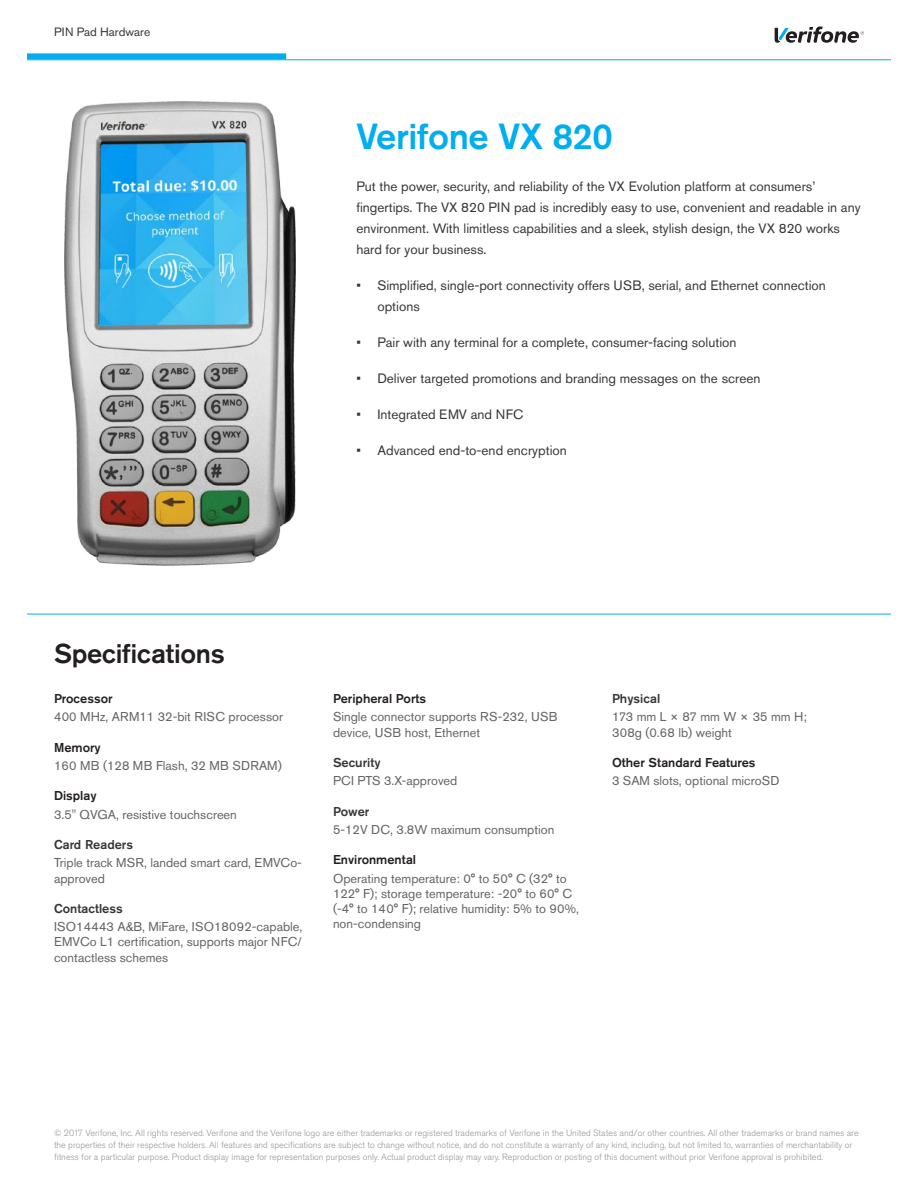
<style>
.page{position:relative;width:918px;height:1188px;background:#fff}
.page>*{position:absolute;margin:0;border:0;box-sizing:border-box;transform-origin:0 0}
.t1{font:500 36px "Akzidenz Grotesk Pro";letter-spacing:-.01em;color:#00aeef}
.t2{font:500 27px "Akzidenz Grotesk Pro";letter-spacing:-.01em;color:#241f1f}
.t3{font:13.5px/21px "Akzidenz Grotesk Pro";color:#393535}
.t4{font:12.75px/15.3px "Akzidenz Grotesk Pro";color:#656365}
.t5{font:500 12.75px "Akzidenz Grotesk Pro";color:#241f1f}
.t6{font:500 12.75px "Akzidenz Grotesk Pro";color:#393535}
.t7{font:12px "Akzidenz Grotesk Pro";color:#393535}
.t8{font:300 9px/12px "Akzidenz Grotesk Pro";color:#969698}
</style>
<div class="page">
<hr style="left:27px;top:59px;width:864px;height:1px;background:#00aeef">
<hr style="left:27px;top:614px;width:864px;height:1px;background:#00aeef">
<div style="left:27px;top:53px;width:259px;height:6px;background:#00aeef"></div>
<svg style="left:775px;top:27px;width:89px;height:16px"></svg>
<img style="left:65px;top:102px;width:230px;height:464px">
<h3 class="t7" style="left:54px;top:24px;width:98px">PIN Pad Hardware</h3>
<h1 class="t1" style="left:356px;top:113px;width:258px">Verifone VX 820</h1>
<p class="t3" style="left:356px;top:176px;width:506px">Put the power, security, and reliability of the VX Evolution platform at consumers’ fingertips. The VX 820 PIN pad is incredibly easy to use, convenient and readable in any environment. With limitless capabilities and a sleek, stylish design, the VX 820 works hard for your business.</p>
<h3 class="t3" style="left:377px;top:275px;width:450px;text-indent:-21px">• Simplified, single-port connectivity offers USB, serial, and Ethernet connection options</h3>
<h3 class="t3" style="left:356px;top:332px;width:382px">• Pair with any terminal for a complete, consumer-facing solution</h3>
<h3 class="t3" style="left:356px;top:368px;width:406px">• Deliver targeted promotions and branding messages on the screen</h3>
<h3 class="t3" style="left:356px;top:404px;width:169px">• Integrated EMV and NFC</h3>
<h3 class="t3" style="left:356px;top:440px;width:212px">• Advanced end-to-end encryption</h3>
<h2 class="t2" style="left:54px;top:636px;width:172px">Specifications</h2>
<h3 class="t5" style="left:54px;top:690px;width:60px">Processor</h3>
<h3 class="t4" style="left:54px;top:709px;width:231px">400 MHz, ARM11 32-bit RISC processor</h3>
<h3 class="t5" style="left:54px;top:739px;width:48px">Memory</h3>
<h3 class="t4" style="left:54px;top:758px;width:229px">160 MB (128 MB Flash, 32 MB SDRAM)</h3>
<h3 class="t5" style="left:54px;top:788px;width:44px">Display</h3>
<h3 class="t4" style="left:54px;top:807px;width:184px">3.5" QVGA, resistive touchscreen</h3>
<h3 class="t6" style="left:54px;top:836px;width:81px">Card Readers</h3>
<h3 class="t4" style="left:54px;top:855px;width:249px">Triple track MSR, landed smart card, EMVCo&shy;approved</h3>
<h3 class="t6" style="left:54px;top:900px;width:70px">Contactless</h3>
<h3 class="t4" style="left:54px;top:919px;width:250px;text-align:justify">ISO14443 A&amp;B, MiFare, ISO18092-capable, EMVCo L1 certification, supports major NFC/ contactless schemes</h3>
<h3 class="t5" style="left:333px;top:690px;width:95px">Peripheral Ports</h3>
<h3 class="t4" style="left:333px;top:709px;width:226px">Single connector supports RS-232, USB device, USB host, Ethernet</h3>
<h3 class="t6" style="left:333px;top:754px;width:49px">Security</h3>
<h3 class="t4" style="left:333px;top:773px;width:126px">PCI PTS 3.X-approved</h3>
<h3 class="t6" style="left:333px;top:803px;width:38px">Power</h3>
<h3 class="t4" style="left:333px;top:822px;width:223px">5-12V DC, 3.8W maximum consumption</h3>
<h3 class="t5" style="left:333px;top:852px;width:85px">Environmental</h3>
<h3 class="t4" style="left:333px;top:870px;width:248px">Operating temperature: 0° to 50° C (32° to 122° F); storage temperature: -20° to 60° C (-4° to 140° F); relative humidity: 5% to 90%, non-condensing</h3>
<h3 class="t6" style="left:612px;top:690px;width:50px">Physical</h3>
<h3 class="t4" style="left:612px;top:709px;width:196px">173 mm L × 87 mm W × 35 mm H;<br>308g (0.68 lb) weight</h3>
<h3 class="t5" style="left:612px;top:754px;width:145px">Other Standard Features</h3>
<h3 class="t4" style="left:612px;top:773px;width:169px">3 SAM slots, optional microSD</h3>
<p class="t8" style="left:54px;top:1127px;width:806px">© 2017 Verifone, Inc. All rights reserved. Verifone and the Verifone logo are either trademarks or registered trademarks of Verifone in the United States and/or other countries. All other trademarks or brand names are the properties of their respective holders. All features and specifications are subject to change without notice, and do not constitute a warranty of any kind, including, but not limited to, warranties of merchantability or fitness for a particular purpose. Product display image for representation purposes only. Actual product display may vary. Reproduction or posting of this document without prior Verifone approval is prohibited.</p>
</div>
